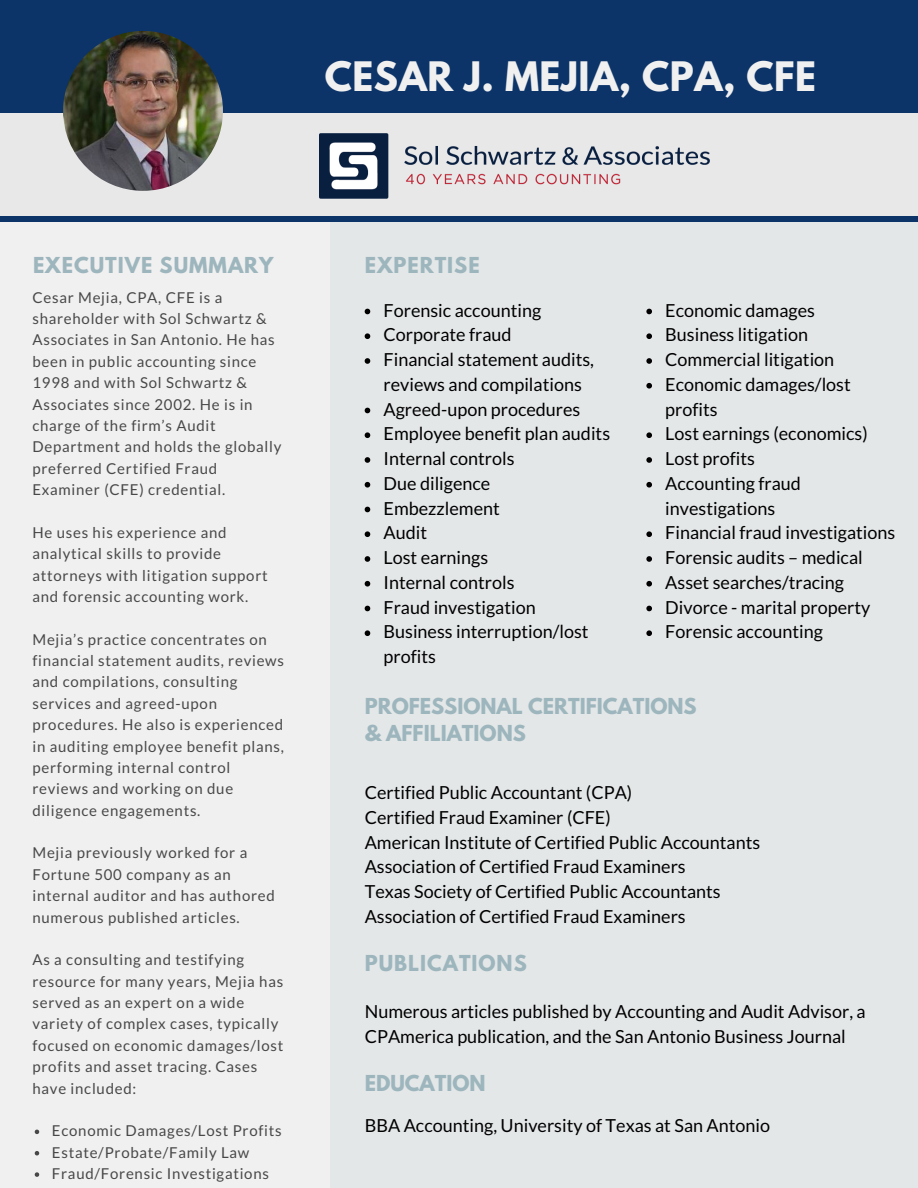
<style>
.page{position:relative;width:918px;height:1188px;background:#f1f0f0}
.page>*{position:absolute;margin:0;border:0;box-sizing:border-box;transform-origin:0 0}
.t1{font:700 36px "League Spartan";letter-spacing:.015em;color:#f1f0f0}
.t2{font:700 19.5px/27px "League Spartan";color:#9db6bd}
.t3{font:700 19.5px "League Spartan";letter-spacing:.05em;color:#9db6bd}
.t4{font:18px/24.8px "Lato";color:#000}
.t5{font:15px/21.3px "Lato";letter-spacing:.05em;color:#484848}
</style>
<div class="page">
<div style="left:330px;top:222px;width:588px;height:966px;background:#e4e7e8"></div>
<div style="left:0;top:0;width:918px;height:222px;background:#0c3469"></div>
<div style="left:0;top:113px;width:918px;height:103px;background:#e8e8e9"></div>
<img style="left:63px;top:31px;width:160px;height:160px;border-radius:50%">
<img style="left:320px;top:133px;width:390px;height:65px">
<svg style="left:35px;top:1130px;width:4px;height:4px"></svg>
<svg style="left:35px;top:1151px;width:4px;height:4px"></svg>
<svg style="left:35px;top:1172px;width:4px;height:5px"></svg>
<svg style="left:365px;top:309px;width:5px;height:5px"></svg>
<svg style="left:365px;top:333px;width:5px;height:6px"></svg>
<svg style="left:365px;top:358px;width:5px;height:6px"></svg>
<svg style="left:365px;top:408px;width:5px;height:5px"></svg>
<svg style="left:365px;top:432px;width:5px;height:6px"></svg>
<svg style="left:365px;top:457px;width:5px;height:6px"></svg>
<svg style="left:365px;top:482px;width:5px;height:6px"></svg>
<svg style="left:365px;top:507px;width:5px;height:5px"></svg>
<svg style="left:365px;top:531px;width:5px;height:6px"></svg>
<svg style="left:365px;top:556px;width:5px;height:6px"></svg>
<svg style="left:365px;top:581px;width:5px;height:6px"></svg>
<svg style="left:365px;top:606px;width:5px;height:5px"></svg>
<svg style="left:365px;top:630px;width:5px;height:6px"></svg>
<svg style="left:646px;top:309px;width:6px;height:5px"></svg>
<svg style="left:646px;top:333px;width:6px;height:6px"></svg>
<svg style="left:646px;top:358px;width:6px;height:6px"></svg>
<svg style="left:646px;top:383px;width:6px;height:6px"></svg>
<svg style="left:646px;top:432px;width:6px;height:6px"></svg>
<svg style="left:646px;top:457px;width:6px;height:6px"></svg>
<svg style="left:646px;top:482px;width:6px;height:6px"></svg>
<svg style="left:646px;top:531px;width:6px;height:6px"></svg>
<svg style="left:646px;top:556px;width:6px;height:6px"></svg>
<svg style="left:646px;top:581px;width:6px;height:6px"></svg>
<svg style="left:646px;top:606px;width:6px;height:5px"></svg>
<svg style="left:646px;top:630px;width:6px;height:6px"></svg>
<h1 class="t1" style="left:325px;top:59px;width:493px">CESAR J. MEJIA, CPA, CFE</h1>
<h2 class="t3" style="left:33px;top:255px;width:242px">EXECUTIVE SUMMARY</h2>
<p class="t5" style="left:32px;top:286px;width:251px">Cesar Mejia, CPA, CFE is a shareholder with Sol Schwartz &amp;<br>Associates in San Antonio. He has been in public accounting since<br>1998 and with Sol Schwartz &amp;<br>Associates since 2002. He is in charge of the firm’s Audit<br>Department and holds the globally preferred Certified Fraud<br>Examiner (CFE) credential.</p>
<p class="t5" style="left:32px;top:521px;width:237px">He uses his experience and analytical skills to provide attorneys with litigation support and forensic accounting work.</p>
<p class="t5" style="left:32px;top:628px;width:253px">Mejia’s practice concentrates on financial statement audits, reviews and compilations, consulting services and agreed-upon procedures. He also is experienced in auditing employee benefit plans, performing internal control reviews and working on due diligence engagements.</p>
<p class="t5" style="left:32px;top:842px;width:244px">Mejia previously worked for a<br>Fortune 500 company as an internal auditor and has authored numerous published articles.</p>
<p class="t5" style="left:32px;top:949px;width:252px">As a consulting and testifying resource for many years, Mejia has served as an expert on a wide variety of complex cases, typically focused on economic damages/lost profits and asset tracing. Cases have included:</p>
<p class="t5" style="left:52px;top:1120px;width:231px">Economic Damages/Lost Profits<br>Estate/Probate/Family Law<br>Fraud/Forensic Investigations</p>
<h2 class="t3" style="left:365px;top:255px;width:116px">EXPERTISE</h2>
<p class="t4" style="left:384px;top:297px;width:228px">Forensic accounting<br>Corporate fraud<br>Financial statement audits, reviews and compilations<br>Agreed-upon procedures<br>Employee benefit plan audits<br>Internal controls<br>Due diligence<br>Embezzlement<br>Audit<br>Lost earnings<br>Internal controls<br>Fraud investigation<br>Business interruption/lost profits</p>
<p class="t4" style="left:665px;top:297px;width:232px">Economic damages<br>Business litigation<br>Commercial litigation<br>Economic damages/lost profits<br>Lost earnings (economics)<br>Lost profits<br>Accounting fraud investigations<br>Financial fraud investigations<br>Forensic audits – medical<br>Asset searches/tracing<br>Divorce - marital property<br>Forensic accounting</p>
<h2 class="t2" style="left:365px;top:696px;width:333px">PROFESSIONAL CERTIFICATIONS &amp; AFFILIATIONS</h2>
<p class="t4" style="left:365px;top:780px;width:397px">Certified Public Accountant (CPA)<br>Certified Fraud Examiner (CFE)<br>American Institute of Certified Public Accountants Association of Certified Fraud Examiners<br>Texas Society of Certified Public Accountants Association of Certified Fraud Examiners</p>
<h2 class="t3" style="left:365px;top:954px;width:164px">PUBLICATIONS</h2>
<p class="t4" style="left:365px;top:999px;width:503px">Numerous articles published by Accounting and Audit Advisor, a<br>CPAmerica publication, and the San Antonio Business Journal</p>
<h2 class="t2" style="left:365px;top:1073px;width:122px">EDUCATION</h2>
<p class="t4" style="left:365px;top:1112px;width:407px">BBA Accounting, University of Texas at San Antonio</p>
</div>
